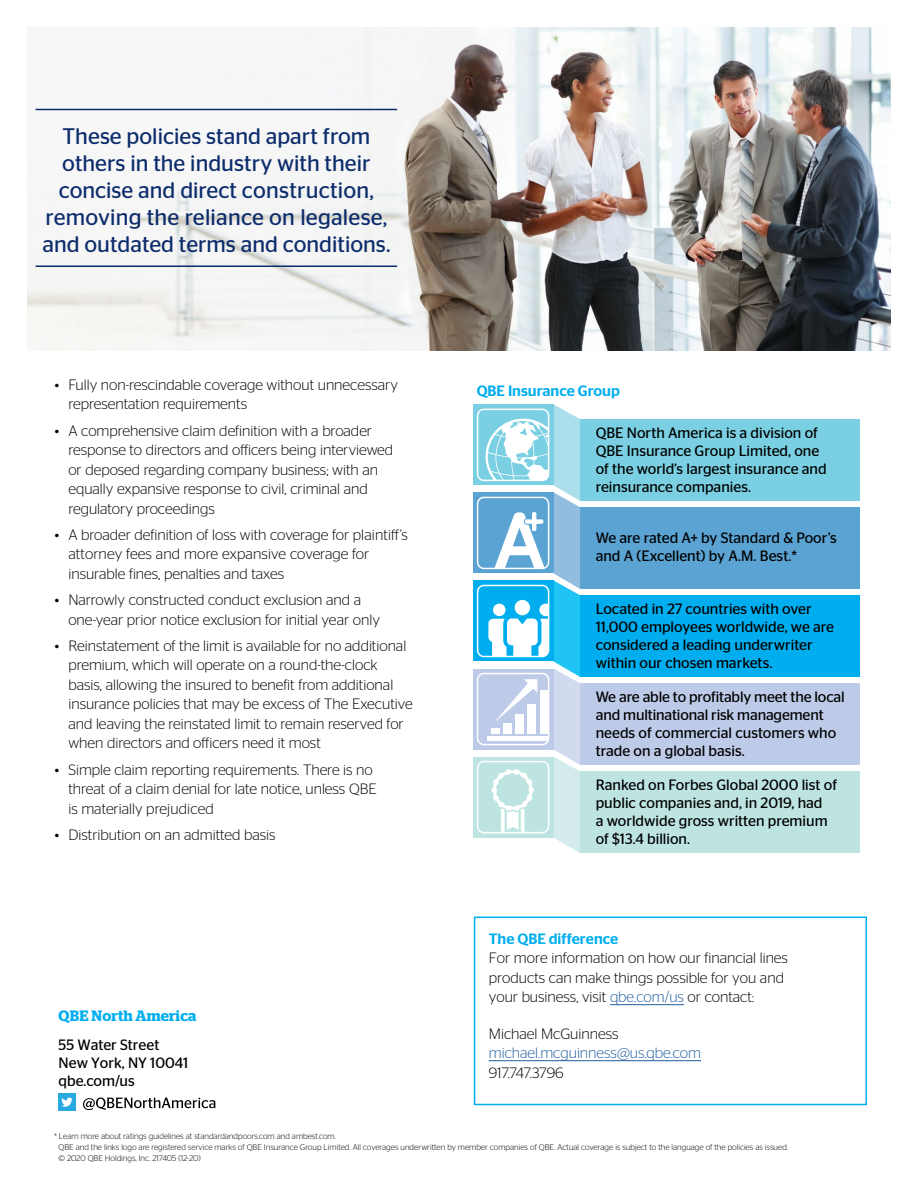
<style>
.page{position:relative;width:918px;height:1188px;background:#fff}
.page>*{position:absolute;margin:0;border:0;box-sizing:border-box;transform-origin:0 0}
.t1{font:22.5px/27px "Stag Sans";color:#0d2c6c;text-align:center}
.t2{font:300 15px/19.5px "Stag Sans";color:#000}
.t3{font:15px/18px "Stag Sans";color:#000}
.t4{font:500 15px "Stag Sans";color:#00aeef}
.t5{font:300 15px "Stag Sans";color:#215e9e}
.t6{font:600 15px "Stag";letter-spacing:.01em;color:#00aeef}
.t7{font:300 15px "Stag Sans";letter-spacing:-.02em;color:#000}
.t8{font:300 8.25px/11.2px "Stag Sans";color:#000}
.s1{color:#215e9e}
</style>
<div class="page">
<div style="left:580px;top:419px;width:279px;height:82px;background:#7ad0e2"></div>
<div style="left:473px;top:404px;width:81px;height:81px;background:#7ad0e2"></div>
<div style="left:477px;top:409px;width:72px;height:72px;border:1px solid #fff;border-radius:6px"></div>
<div style="left:580px;top:507px;width:279px;height:82px;background:#5aa3d2"></div>
<div style="left:473px;top:492px;width:81px;height:81px;background:#5aa3d2"></div>
<div style="left:477px;top:497px;width:72px;height:72px;border:1px solid #fff;border-radius:6px"></div>
<div style="left:580px;top:595px;width:279px;height:82px;background:#00aeef"></div>
<div style="left:473px;top:580px;width:81px;height:81px;background:#00aeef"></div>
<div style="left:477px;top:585px;width:72px;height:72px;border:1px solid #fff;border-radius:6px"></div>
<div style="left:580px;top:683px;width:279px;height:82px;background:#bdcae8"></div>
<div style="left:473px;top:669px;width:81px;height:81px;background:#bdcae8"></div>
<div style="left:477px;top:673px;width:72px;height:72px;border:1px solid #fff;border-radius:6px"></div>
<div style="left:580px;top:771px;width:279px;height:82px;background:#bde4e1"></div>
<div style="left:473px;top:757px;width:81px;height:81px;background:#bde4e1"></div>
<div style="left:477px;top:761px;width:72px;height:72px;border:1px solid #fff;border-radius:6px"></div>
<svg style="left:486px;top:404px;width:94px;height:449px"></svg>
<div style="left:59px;top:1094px;width:17px;height:17px;background:#28aae1"></div>
<svg style="left:61px;top:1098px;width:12px;height:9px"></svg>
<svg style="left:83px;top:1097px;width:132px;height:13px"></svg>
<img style="left:27px;top:27px;width:864px;height:324px">
<div style="left:474px;top:917px;width:393px;height:188px;border:2px solid #00aeef"></div>
<hr style="left:489px;top:1060px;width:212px;height:1px;background:#215e9e">
<hr style="left:610px;top:1004px;width:74px;height:1px;background:#215e9e">
<hr style="left:36px;top:109px;width:361px;height:1px;background:#0d2c6c">
<hr style="left:36px;top:266px;width:361px;height:1px;background:#0d2c6c">
<h1 class="t1" style="left:42px;top:122px;width:350px">These policies stand apart from others in the industry with their concise and direct construction, removing the reliance on legalese, and outdated terms and conditions.</h1>
<p class="t2" style="left:68px;top:375px;width:331px;text-indent:-14px">• Fully non-rescindable coverage without unnecessary representation requirements</p>
<p class="t2" style="left:68px;top:421px;width:326px;text-indent:-14px">• A comprehensive claim definition with a broader response to directors and officers being interviewed or deposed regarding company business; with an equally expansive response to civil, criminal and regulatory proceedings</p>
<p class="t2" style="left:68px;top:525px;width:341px;text-indent:-14px">• A broader definition of loss with coverage for plaintiff’s attorney fees and more expansive coverage for insurable fines, penalties and taxes</p>
<p class="t2" style="left:68px;top:590px;width:313px;text-indent:-14px">• Narrowly constructed conduct exclusion and a one-year prior notice exclusion for initial year only</p>
<p class="t2" style="left:68px;top:636px;width:346px;text-indent:-14px">• Reinstatement of the limit is available for no additional premium, which will operate on a round-the-clock basis, allowing the insured to benefit from additional insurance policies that may be excess of The Executive and leaving the reinstated limit to remain reserved for when directors and officers need it most</p>
<p class="t2" style="left:68px;top:760px;width:310px;text-indent:-14px">• Simple claim reporting requirements. There is no threat of a claim denial for late notice, unless QBE is materially prejudiced</p>
<p class="t2" style="left:55px;top:825px;width:222px">• Distribution on an admitted basis</p>
<p class="t6" style="left:59px;top:1007px;width:139px">QBE North America</p>
<p class="t3" style="left:59px;top:1036px;width:131px">55 Water Street<br>New York, NY 10041 qbe.com/us</p>
<p class="t4" style="left:477px;top:382px;width:145px">QBE Insurance Group</p>
<p class="t3" style="left:596px;top:424px;width:232px">QBE North America is a division of<br>QBE Insurance Group Limited, one of the world’s largest insurance and reinsurance companies.</p>
<p class="t3" style="left:596px;top:529px;width:242px">We are rated A+ by Standard &amp; Poor’s and A (Excellent) by A.M. Best.*</p>
<p class="t3" style="left:596px;top:600px;width:240px">Located in 27 countries with over<br>11,000 employees worldwide, we are considered a leading underwriter within our chosen markets.</p>
<p class="t3" style="left:596px;top:688px;width:251px">We are able to profitably meet the local and multinational risk management needs of commercial customers who trade on a global basis.</p>
<p class="t3" style="left:596px;top:775px;width:243px">Ranked on Forbes Global 2000 list of public companies and, in 2019, had<br>a worldwide gross written premium of $13.4 billion.</p>
<p class="t4" style="left:489px;top:930px;width:131px">The QBE difference</p>
<p class="t2" style="left:489px;top:948px;width:301px">For more information on how our financial lines products can make things possible for you and your business, visit <span class="s1">qbe.com/us</span> or contact:</p>
<p class="t2" style="left:489px;top:1023px;width:131px">Michael McGuinness</p>
<p class="t5" style="left:489px;top:1045px;width:214px">michael.mcguinness@us.qbe.com</p>
<p class="t7" style="left:489px;top:1064px;width:76px">917.747.3796</p>
<p class="t8" style="left:58px;top:1130px;width:731px;text-indent:-4px">* Learn more about ratings guidelines at standardandpoors.com and ambest.com.<br>QBE and the links logo are registered service marks of QBE Insurance Group Limited. All coverages underwritten by member companies of QBE. Actual coverage is subject to the language of the policies as issued. © 2020 QBE Holdings, Inc. 217405 (12-20)</p>
</div>
